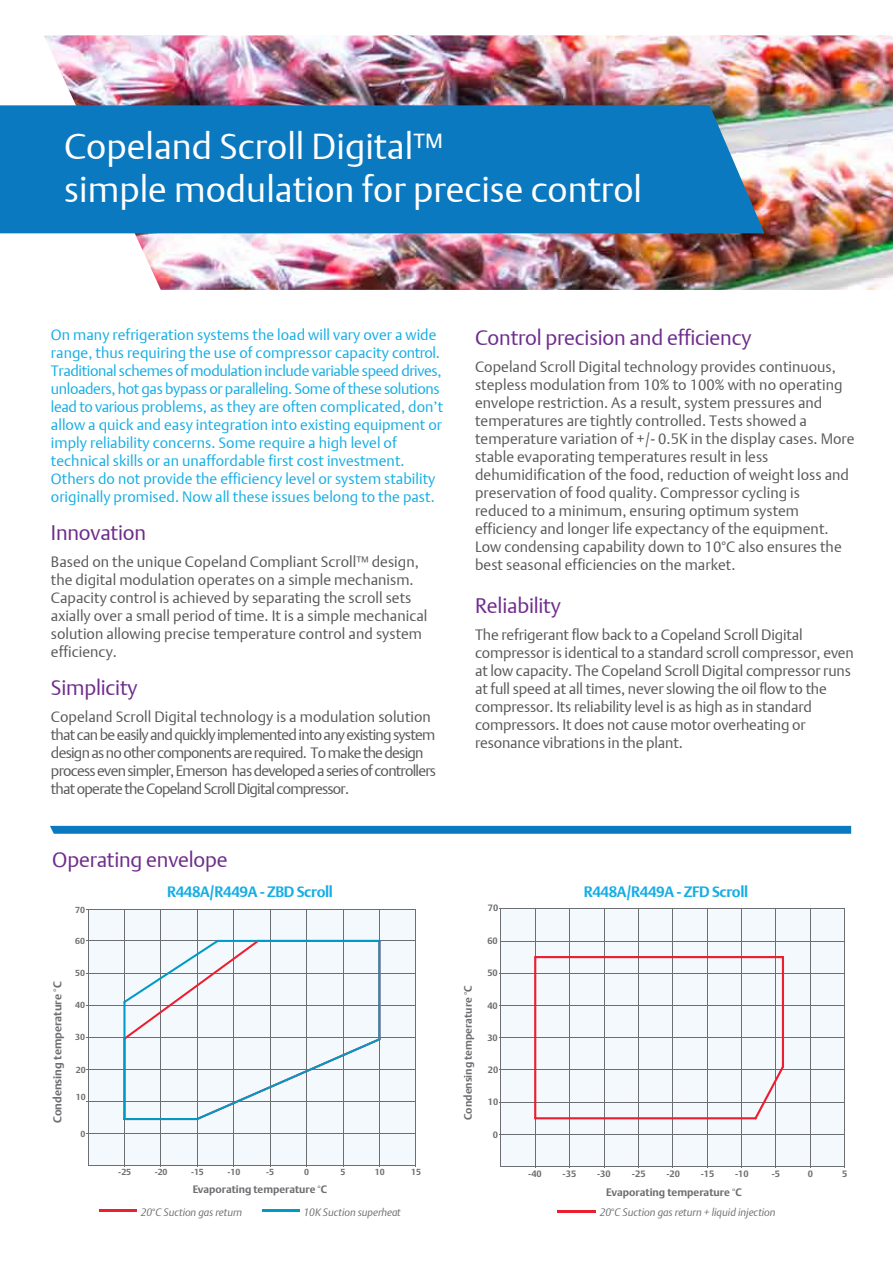
<style>
.page{position:relative;width:893px;height:1263px;background:#fff}
.page>*{position:absolute;margin:0;border:0;box-sizing:border-box;transform-origin:0 0}
.t1{font:36px/43.2px "DTL Argo T Light";color:#fff}
.t2{font:21px "DTL Argo T Light";letter-spacing:-.01em;color:#6e2c8c}
.t3{font:15px/18px "DTL Argo T Light";color:#58595b}
.t4{font:15px/18px "DTL Argo T Light";color:#16aee4}
.t5{font:15px/18px "DTL Argo T Light";letter-spacing:-.05em;color:#58595b}
.t6{font:700 15px "DTL Argo T";letter-spacing:-.025em;color:#16aee4}
.t7{font:700 11.4px "DTL Argo T";color:#6d6e71}
.t8{font:700 10.8px "DTL Argo T";color:#6d6e71}
.t9{font:italic 10.8px "DTL Argo T Light";color:#6d6e71}
.t10{font:italic 10.65px "DTL Argo T Light";color:#6d6e71}
.t11{font:700 10.65px "DTL Argo T";color:#6d6e71}
.t12{font:700 9.15px "DTL Argo T";color:#6d6e71}
.t13{font:700 8.7px "DTL Argo T";color:#6d6e71}
</style>
<div class="page">
<svg style="left:50px;top:826px;width:801px;height:8px"></svg>
<img style="left:44px;top:35px;width:849px;height:255px">
<div style="left:0;top:105px;width:764px;height:128px;background:#0a79bf"></div>
<div style="left:89px;top:910px;width:327px;height:255px;background:#f3f9fc"></div>
<hr style="left:124px;top:909px;width:1px;height:256px;background:#6d6e71">
<hr style="left:161px;top:909px;width:1px;height:256px;background:#6d6e71">
<hr style="left:197px;top:909px;width:1px;height:256px;background:#6d6e71">
<hr style="left:233px;top:909px;width:1px;height:256px;background:#6d6e71">
<hr style="left:270px;top:909px;width:1px;height:256px;background:#6d6e71">
<hr style="left:307px;top:909px;width:1px;height:256px;background:#6d6e71">
<hr style="left:343px;top:909px;width:1px;height:256px;background:#6d6e71">
<hr style="left:379px;top:909px;width:1px;height:256px;background:#6d6e71">
<hr style="left:416px;top:909px;width:1px;height:256px;background:#6d6e71">
<hr style="left:88px;top:1133px;width:328px;height:1px;background:#6d6e71">
<hr style="left:88px;top:1101px;width:328px;height:1px;background:#6d6e71">
<hr style="left:88px;top:1069px;width:328px;height:1px;background:#6d6e71">
<hr style="left:88px;top:1037px;width:328px;height:1px;background:#6d6e71">
<hr style="left:88px;top:1005px;width:328px;height:1px;background:#6d6e71">
<hr style="left:88px;top:973px;width:328px;height:1px;background:#6d6e71">
<hr style="left:88px;top:941px;width:328px;height:1px;background:#6d6e71">
<hr style="left:88px;top:909px;width:328px;height:1px;background:#6d6e71">
<hr style="left:88px;top:1165px;width:328px;height:1px;background:#6d6e71">
<hr style="left:88px;top:909px;width:1px;height:256px;background:#6d6e71">
<svg style="left:123px;top:940px;width:258px;height:180px"></svg>
<hr style="left:123px;top:1118px;width:75px;height:2px;background:#009ac7">
<hr style="left:217px;top:940px;width:163px;height:2px;background:#009ac7">
<hr style="left:99px;top:1209px;width:38px;height:3px;background:#ec1e30">
<hr style="left:262px;top:1209px;width:38px;height:3px;background:#009ac7">
<div style="left:501px;top:909px;width:344px;height:258px;background:#f3f9fc"></div>
<hr style="left:535px;top:909px;width:1px;height:258px;background:#6d6e71">
<hr style="left:570px;top:909px;width:1px;height:258px;background:#6d6e71">
<hr style="left:604px;top:909px;width:1px;height:258px;background:#6d6e71">
<hr style="left:638px;top:909px;width:1px;height:258px;background:#6d6e71">
<hr style="left:673px;top:909px;width:1px;height:258px;background:#6d6e71">
<hr style="left:707px;top:909px;width:1px;height:258px;background:#6d6e71">
<hr style="left:741px;top:909px;width:1px;height:258px;background:#6d6e71">
<hr style="left:776px;top:909px;width:1px;height:258px;background:#6d6e71">
<hr style="left:810px;top:909px;width:1px;height:258px;background:#6d6e71">
<hr style="left:845px;top:909px;width:1px;height:258px;background:#6d6e71">
<hr style="left:501px;top:1134px;width:344px;height:1px;background:#6d6e71">
<hr style="left:501px;top:1102px;width:344px;height:1px;background:#6d6e71">
<hr style="left:501px;top:1070px;width:344px;height:1px;background:#6d6e71">
<hr style="left:501px;top:1038px;width:344px;height:1px;background:#6d6e71">
<hr style="left:501px;top:1005px;width:344px;height:1px;background:#6d6e71">
<hr style="left:501px;top:973px;width:344px;height:1px;background:#6d6e71">
<hr style="left:501px;top:909px;width:344px;height:1px;background:#6d6e71">
<hr style="left:501px;top:1166px;width:344px;height:1px;background:#6d6e71">
<hr style="left:501px;top:909px;width:1px;height:258px;background:#6d6e71">
<hr style="left:534px;top:956px;width:2px;height:163px;background:#ec1e30">
<hr style="left:782px;top:956px;width:2px;height:112px;background:#ec1e30">
<svg style="left:754px;top:1065px;width:30px;height:54px"></svg>
<hr style="left:534px;top:1117px;width:223px;height:2px;background:#ec1e30">
<hr style="left:534px;top:956px;width:250px;height:2px;background:#ec1e30">
<hr style="left:558px;top:1210px;width:38px;height:2px;background:#ec1e30">
<hr style="left:501px;top:941px;width:344px;height:1px;background:#6d6e71">
<h1 class="t1" style="left:64px;top:124px;width:579px">Copeland Scroll Digital™<br>simple modulation for precise control</h1>
<p class="t4" style="left:51px;top:326px;width:394px">On many refrigeration systems the load will vary over a wide range, thus requiring the use of compressor capacity control.<br>Traditional schemes of modulation include variable speed drives, unloaders, hot gas bypass or paralleling. Some of these solutions lead to various problems, as they are often complicated, don’t allow a quick and easy integration into existing equipment or imply reliability concerns. Some require a high level of technical skills or an unaffordable first cost investment.<br>Others do not provide the efficiency level or system stability originally promised. Now all these issues belong to the past.</p>
<h2 class="t2" style="left:51px;top:520px;width:97px">Innovation</h2>
<p class="t3" style="left:51px;top:553px;width:378px">Based on the unique Copeland Compliant Scroll™ design, the digital modulation operates on a simple mechanism.<br>Capacity control is achieved by separating the scroll sets axially over a small period of time. It is a simple mechanical solution allowing precise temperature control and system efficiency.</p>
<h2 class="t2" style="left:51px;top:675px;width:88px">Simplicity</h2>
<p class="t5" style="left:51px;top:707px;width:387px">Copeland Scroll Digital technology is a modulation solution that can be easily and quickly implemented into any existing system design as no other components are required. To make the design process even simpler, Emerson has developed a series of controllers that operate the Copeland Scroll Digital compressor.</p>
<h2 class="t2" style="left:475px;top:325px;width:278px">Control precision and efficiency</h2>
<p class="t3" style="left:475px;top:357px;width:381px">Copeland Scroll Digital technology provides continuous, stepless modulation from 10% to 100% with no operating envelope restriction. As a result, system pressures and temperatures are tightly controlled. Tests showed a temperature variation of +/- 0.5K in the display cases. More stable evaporating temperatures result in less dehumidification of the food, reduction of weight loss and preservation of food quality. Compressor cycling is reduced to a minimum, ensuring optimum system efficiency and longer life expectancy of the equipment.<br>Low condensing capability down to 10°C also ensures the best seasonal efficiencies on the market.</p>
<h2 class="t2" style="left:475px;top:593px;width:87px">Reliability</h2>
<p class="t3" style="left:475px;top:625px;width:380px">The refrigerant flow back to a Copeland Scroll Digital compressor is identical to a standard scroll compressor, even at low capacity. The Copeland Scroll Digital compressor runs at full speed at all times, never slowing the oil flow to the compressor. Its reliability level is as high as in standard compressors. It does not cause motor overheating or resonance vibrations in the plant.</p>
<h2 class="t2" style="left:52px;top:847px;width:177px">Operating envelope</h2>
<p class="t6" style="left:167px;top:882px;width:167px">R448A/R449A - ZBD Scroll</p>
<p class="t6" style="left:584px;top:882px;width:166px">R448A/R449A - ZFD Scroll</p>
<p class="t7" style="left:51px;top:1123px;width:143px;rotate:-90deg">Condensing temperature °C</p>
<p class="t13" style="left:75px;top:904px;width:11px">70</p>
<p class="t13" style="left:75px;top:936px;width:11px">60</p>
<p class="t13" style="left:75px;top:968px;width:11px">50</p>
<p class="t13" style="left:75px;top:1000px;width:11px">40</p>
<p class="t13" style="left:75px;top:1031px;width:11px">30</p>
<p class="t13" style="left:76px;top:1065px;width:11px">20</p>
<p class="t13" style="left:76px;top:1091px;width:11px">10</p>
<p class="t13" style="left:80px;top:1129px;width:6px">0</p>
<p class="t13" style="left:118px;top:1167px;width:14px">-25</p>
<p class="t13" style="left:155px;top:1167px;width:14px">-20</p>
<p class="t13" style="left:191px;top:1167px;width:14px">-15</p>
<p class="t13" style="left:227px;top:1167px;width:14px">-10</p>
<p class="t13" style="left:266px;top:1167px;width:9px">-5</p>
<p class="t13" style="left:304px;top:1167px;width:6px">0</p>
<p class="t13" style="left:340px;top:1167px;width:6px">5</p>
<p class="t13" style="left:375px;top:1167px;width:11px">10</p>
<p class="t13" style="left:411px;top:1167px;width:11px">15</p>
<p class="t11" style="left:193px;top:1183px;width:136px">Evaporating temperature °C</p>
<p class="t10" style="left:141px;top:1205px;width:103px">20°C Suction gas return</p>
<p class="t10" style="left:304px;top:1205px;width:99px">10K Suction superheat</p>
<p class="t8" style="left:462px;top:1120px;width:136px;rotate:-90deg">Condensing temperature °C</p>
<p class="t12" style="left:488px;top:902px;width:12px">70</p>
<p class="t12" style="left:487px;top:935px;width:12px">60</p>
<p class="t12" style="left:487px;top:968px;width:12px">50</p>
<p class="t12" style="left:487px;top:1000px;width:12px">40</p>
<p class="t12" style="left:487px;top:1032px;width:12px">30</p>
<p class="t12" style="left:488px;top:1064px;width:12px">20</p>
<p class="t12" style="left:488px;top:1097px;width:12px">10</p>
<p class="t12" style="left:493px;top:1129px;width:7px">0</p>
<p class="t12" style="left:528px;top:1169px;width:15px">-40</p>
<p class="t12" style="left:563px;top:1169px;width:15px">-35</p>
<p class="t12" style="left:597px;top:1169px;width:15px">-30</p>
<p class="t12" style="left:632px;top:1169px;width:15px">-25</p>
<p class="t12" style="left:666px;top:1169px;width:15px">-20</p>
<p class="t12" style="left:701px;top:1169px;width:15px">-15</p>
<p class="t12" style="left:735px;top:1169px;width:15px">-10</p>
<p class="t12" style="left:772px;top:1169px;width:10px">-5</p>
<p class="t12" style="left:808px;top:1169px;width:7px">0</p>
<p class="t12" style="left:842px;top:1169px;width:7px">5</p>
<p class="t8" style="left:606px;top:1185px;width:137px">Evaporating temperature °C</p>
<p class="t9" style="left:600px;top:1205px;width:177px">20°C Suction gas return + liquid injection</p>
</div>
